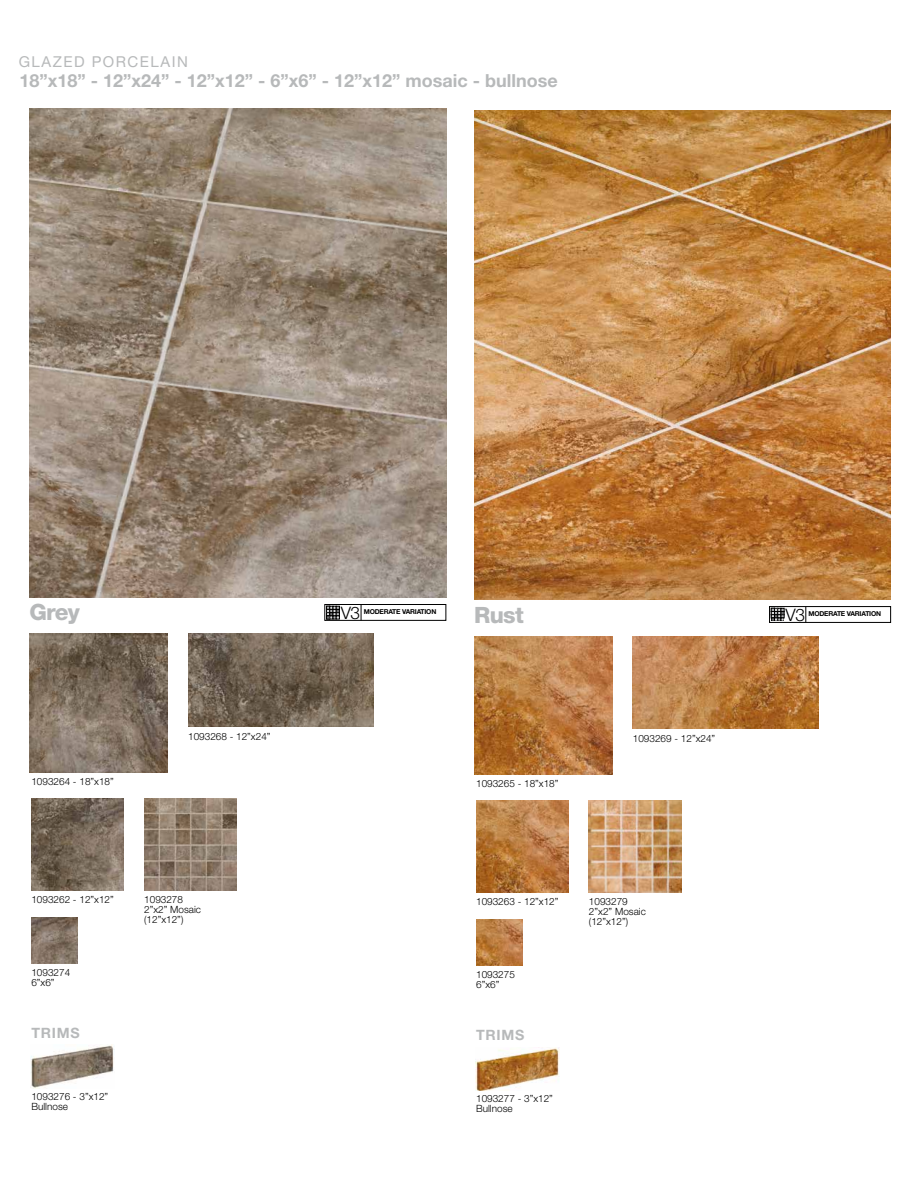
<style>
.page{position:relative;width:918px;height:1188px;background:#fff}
.page>*{position:absolute;margin:0;border:0;box-sizing:border-box;transform-origin:0 0}
.t1{font:800 22.5px "Helvetica Neue";letter-spacing:-.03em;color:#b7b9ba}
.t2{font:700 18px "Helvetica Neue";color:#b7b9ba}
.t3{font:300 17.25px "Helvetica Neue";color:#000}
.t4{font:15px "Helvetica Neue";letter-spacing:.1em;color:#b7b9ba}
.t5{font:700 14.25px "Helvetica Neue";letter-spacing:.05em;color:#b7b9ba}
.t6{font:300 10.05px/10.1px "Helvetica Neue";color:#000}
.t7{font:700 6.75px "Helvetica Neue";letter-spacing:-.03em;color:#000}
</style>
<div class="page">
<img style="left:188px;top:634px;width:186px;height:92px">
<img style="left:29px;top:634px;width:139px;height:139px">
<img style="left:31px;top:798px;width:93px;height:92px">
<img style="left:31px;top:917px;width:47px;height:47px">
<img style="left:144px;top:798px;width:93px;height:93px">
<img style="left:29px;top:108px;width:417px;height:489px">
<img style="left:30px;top:1044px;width:85px;height:45px">
<svg style="left:327px;top:606px;width:13px;height:13px"></svg>
<div style="left:325px;top:604px;width:121px;height:17px;border:1px solid #000"></div>
<svg style="left:361px;top:605px;width:1px;height:15px"></svg>
<img style="left:633px;top:636px;width:185px;height:92px">
<img style="left:474px;top:636px;width:139px;height:139px">
<img style="left:476px;top:800px;width:93px;height:93px">
<img style="left:476px;top:919px;width:46px;height:47px">
<img style="left:589px;top:800px;width:92px;height:93px">
<img style="left:474px;top:110px;width:417px;height:489px">
<img style="left:475px;top:1048px;width:84px;height:43px">
<svg style="left:771px;top:608px;width:13px;height:13px"></svg>
<div style="left:769px;top:606px;width:122px;height:17px;border:1px solid #000"></div>
<svg style="left:806px;top:607px;width:1px;height:15px"></svg>
<h3 class="t4" style="left:19px;top:53px;width:171px">GLAZED PORCELAIN</h3>
<h2 class="t2" style="left:20px;top:70px;width:540px">18”x18” - 12”x24” - 12”x12” - 6”x6” - 12”x12” mosaic - bullnose</h2>
<h1 class="t1" style="left:29px;top:599px;width:52px">Grey</h1>
<h3 class="t3" style="left:341px;top:602px;width:21px">V3</h3>
<p class="t7" style="left:364px;top:607px;width:74px">MODERATE VARIATION</p>
<h1 class="t1" style="left:474px;top:601px;width:51px">Rust</h1>
<h3 class="t3" style="left:785px;top:604px;width:21px">V3</h3>
<p class="t7" style="left:809px;top:609px;width:74px">MODERATE VARIATION</p>
<p class="t6" style="left:188px;top:731px;width:84px">1093268 - 12”x24”</p>
<p class="t6" style="left:633px;top:733px;width:84px">1093269 - 12”x24”</p>
<p class="t6" style="left:31px;top:776px;width:84px">1093264 - 18”x18”</p>
<p class="t6" style="left:476px;top:778px;width:84px">1093265 - 18”x18”</p>
<p class="t6" style="left:31px;top:894px;width:84px">1093262 - 12”x12”</p>
<p class="t6" style="left:144px;top:894px;width:58px">1093278<br>2”x2” Mosaic (12”x12”)</p>
<p class="t6" style="left:476px;top:897px;width:84px">1093263 - 12”x12”</p>
<p class="t6" style="left:589px;top:896px;width:58px">1093279<br>2”x2” Mosaic (12”x12”)</p>
<p class="t6" style="left:31px;top:968px;width:40px">1093274<br>6”x6”</p>
<p class="t6" style="left:476px;top:970px;width:40px">1093275<br>6”x6”</p>
<h3 class="t5" style="left:31px;top:1024px;width:50px">TRIMS</h3>
<h3 class="t5" style="left:476px;top:1027px;width:50px">TRIMS</h3>
<p class="t6" style="left:31px;top:1091px;width:78px">1093276 - 3”x12”<br>Bullnose</p>
<p class="t6" style="left:476px;top:1094px;width:78px">1093277 - 3”x12”<br>Bullnose</p>
</div>
